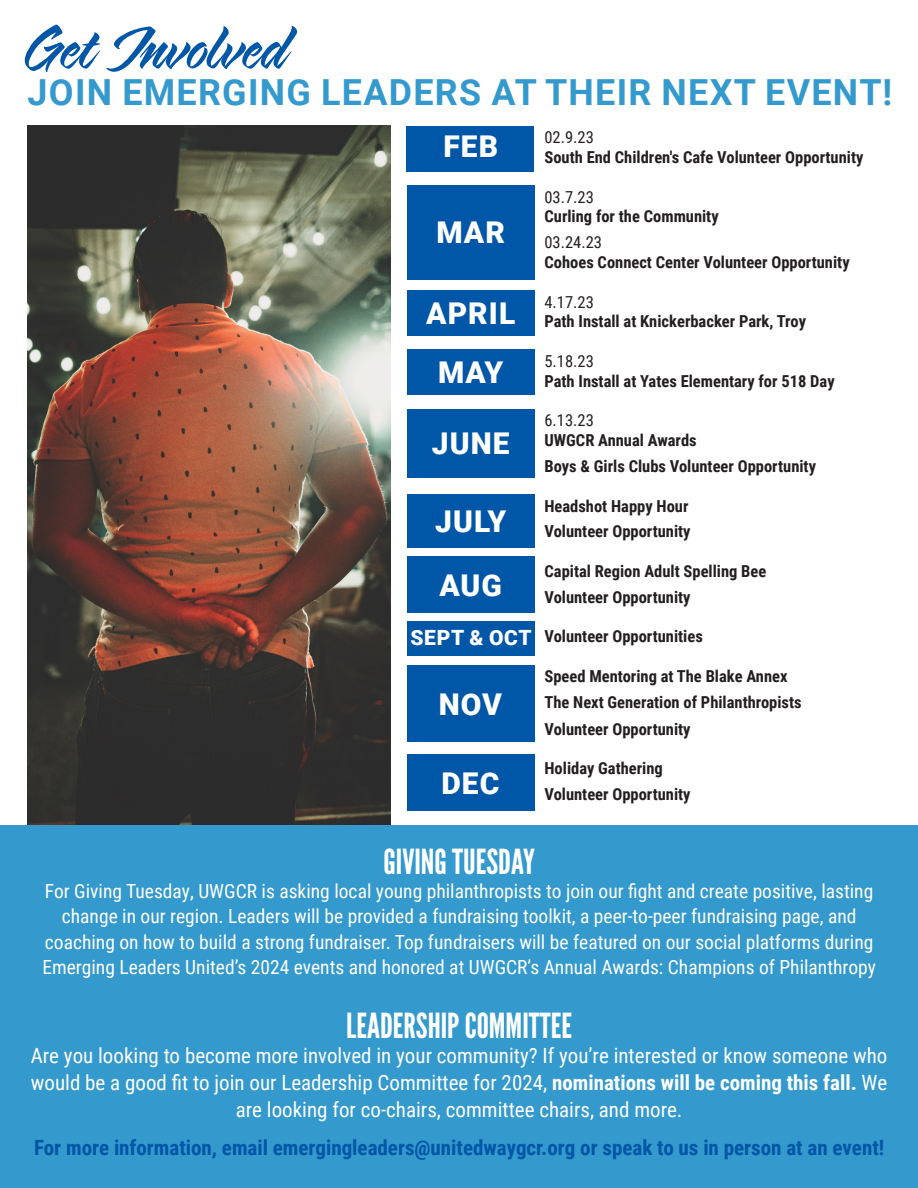
<style>
.page{position:relative;width:918px;height:1188px;background:#fff}
.page>*{position:absolute;margin:0;border:0;box-sizing:border-box;transform-origin:0 0}
.t1{font:70.2px "Sarah Script";letter-spacing:-.01em;color:#0056a7}
.t2{font:700 36px "Roboto";letter-spacing:.035em;color:#3499cd}
.t3{font:34.5px "League Gothic";color:#fff}
.t4{font:900 30px "Roboto";letter-spacing:.035em;color:#fff}
.t5{font:21px/27px "Roboto Condensed";color:#fff;text-align:center}
.t6{font:700 21px "Roboto Condensed";color:#0056a7}
.t7{font:900 21px "Roboto";letter-spacing:.035em;color:#fff}
.t8{font:19.5px/25.5px "Roboto Condensed";color:#fff;text-align:center}
.t9{font:700 16.5px/19.8px "Roboto Condensed";color:#231f20}
.t10{font:16.5px "Roboto Condensed";color:#231f20}
.s1{font-weight:400}
.s2{font-weight:700}
</style>
<div class="page">
<img style="left:28px;top:126px;width:362px;height:699px">
<div style="left:0;top:825px;width:918px;height:363px;background:#3499cd"></div>
<div style="left:407px;top:126px;width:127px;height:45px;background:#0056a7"></div>
<div style="left:407px;top:186px;width:127px;height:94px;background:#0056a7"></div>
<div style="left:407px;top:290px;width:127px;height:45px;background:#0056a7"></div>
<div style="left:407px;top:350px;width:127px;height:45px;background:#0056a7"></div>
<div style="left:407px;top:494px;width:127px;height:54px;background:#0056a7"></div>
<div style="left:407px;top:556px;width:127px;height:56px;background:#0056a7"></div>
<div style="left:407px;top:665px;width:127px;height:76px;background:#0056a7"></div>
<div style="left:407px;top:621px;width:127px;height:35px;background:#0056a7"></div>
<div style="left:407px;top:409px;width:127px;height:69px;background:#0056a7"></div>
<div style="left:407px;top:754px;width:127px;height:56px;background:#0056a7"></div>
<p class="t1" style="left:27px;top:10px;width:266px">Get Involved</p>
<p class="t2" style="left:28px;top:67px;width:866px">JOIN EMERGING LEADERS AT THEIR NEXT EVENT!</p>
<p class="t4" style="left:443px;top:126px;width:56px">FEB</p>
<p class="t4" style="left:437px;top:211px;width:70px">MAR</p>
<p class="t4" style="left:426px;top:293px;width:91px">APRIL</p>
<p class="t4" style="left:438px;top:351px;width:67px">MAY</p>
<p class="t4" style="left:432px;top:422px;width:79px">JUNE</p>
<p class="t4" style="left:435px;top:501px;width:72px">JULY</p>
<p class="t4" style="left:439px;top:565px;width:64px">AUG</p>
<p class="t7" style="left:410px;top:623px;width:123px">SEPT &amp; OCT</p>
<p class="t4" style="left:439px;top:683px;width:65px">NOV</p>
<p class="t4" style="left:441px;top:762px;width:59px">DEC</p>
<p class="t9" style="left:544px;top:127px;width:320px"><span class="s1">02.9.23<br></span>South End Children's Cafe Volunteer Opportunity</p>
<p class="t9" style="left:544px;top:186px;width:176px"><span class="s1">03.7.23<br></span>Curling for the Community</p>
<p class="t10" style="left:544px;top:231px;width:59px">03.24.23</p>
<p class="t9" style="left:544px;top:252px;width:307px">Cohoes Connect Center Volunteer Opportunity</p>
<p class="t10" style="left:544px;top:290px;width:51px">4.17.23</p>
<p class="t9" style="left:544px;top:311px;width:263px">Path Install at Knickerbacker Park, Troy</p>
<p class="t9" style="left:544px;top:351px;width:292px"><span class="s1">5.18.23<br></span>Path Install at Yates Elementary for 518 Day</p>
<p class="t10" style="left:544px;top:409px;width:51px">6.13.23</p>
<p class="t9" style="left:544px;top:430px;width:154px">UWGCR Annual Awards</p>
<p class="t9" style="left:544px;top:456px;width:273px">Boys &amp; Girls Clubs Volunteer Opportunity</p>
<p class="t9" style="left:544px;top:495px;width:146px">Headshot Happy Hour</p>
<p class="t9" style="left:544px;top:521px;width:148px">Volunteer Opportunity</p>
<p class="t9" style="left:544px;top:561px;width:223px">Capital Region Adult Spelling Bee</p>
<p class="t9" style="left:544px;top:586px;width:148px">Volunteer Opportunity</p>
<p class="t9" style="left:544px;top:626px;width:160px">Volunteer Opportunities</p>
<p class="t9" style="left:544px;top:666px;width:245px">Speed Mentoring at The Blake Annex</p>
<p class="t9" style="left:544px;top:691px;width:259px">The Next Generation of Philanthropists</p>
<p class="t9" style="left:544px;top:718px;width:148px">Volunteer Opportunity</p>
<p class="t9" style="left:544px;top:758px;width:120px">Holiday Gathering</p>
<p class="t9" style="left:544px;top:784px;width:148px">Volunteer Opportunity</p>
<p class="t3" style="left:383px;top:841px;width:153px">GIVING TUESDAY</p>
<p class="t8" style="left:42px;top:877px;width:835px">For Giving Tuesday, UWGCR is asking local young philanthropists to join our fight and create positive, lasting change in our region. Leaders will be provided a fundraising toolkit, a peer-to-peer fundraising page, and coaching on how to build a strong fundraiser. Top fundraisers will be featured on our social platforms during Emerging Leaders United’s 2024 events and honored at UWGCR’s Annual Awards: Champions of Philanthropy</p>
<p class="t3" style="left:346px;top:1005px;width:227px">LEADERSHIP COMMITTEE</p>
<p class="t5" style="left:31px;top:1041px;width:858px">Are you looking to become more involved in your community? If you’re interested or know someone who would be a good fit to join our Leadership Committee for 2024, <span class="s2">nominations will be coming this fall.</span> We are looking for co-chairs, committee chairs, and more.</p>
<p class="t6" style="left:34px;top:1133px;width:852px">For more information, email emergingleaders@unitedwaygcr.org or speak to us in person at an event!</p>
</div>
